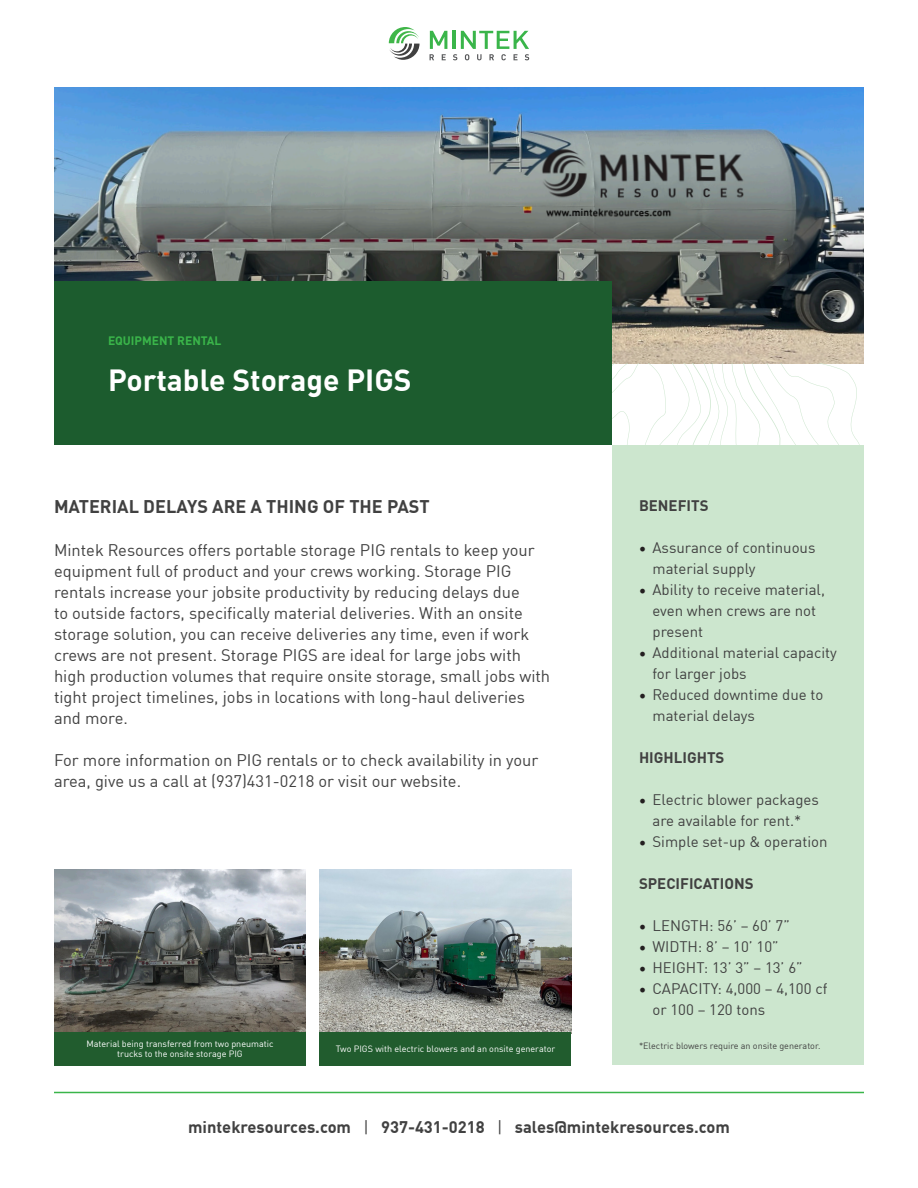
<style>
.page{position:relative;width:918px;height:1188px;background:#fff}
.page>*{position:absolute;margin:0;border:0;box-sizing:border-box;transform-origin:0 0}
.t1{font:700 30px "DIN Offc";color:#fff}
.t2{font:700 18px "DIN Offc";color:#414141}
.t3{font:16.5px/21px "DIN Offc";color:#414141}
.t4{font:700 16.5px "DIN Offc";color:#414141}
.t5{font:15px/21px "DIN Offc";color:#414141}
.t6{font:700 15px "DIN Offc";color:#414141}
.t7{font:700 12px "DIN Offc";color:#3ab54a}
.t8{font:9px "DIN Offc";color:#fff}
.t9{font:9px "DIN Offc";color:#414141}
.s1{font-family:"Minion Pro";font-size:18px;color:#231f20}
.s2{font-weight:400}
</style>
<div class="page">
<img style="left:54px;top:87px;width:810px;height:276px">
<svg style="left:389px;top:27px;width:31px;height:33px"></svg>
<svg style="left:430px;top:31px;width:17px;height:29px"></svg>
<svg style="left:453px;top:31px;width:76px;height:29px"></svg>
<svg style="left:612px;top:363px;width:252px;height:82px"></svg>
<hr style="left:54px;top:1092px;width:810px;height:1px;background:#3ab54a">
<div style="left:54px;top:281px;width:558px;height:164px;background:#1c5c2e"></div>
<div style="left:612px;top:446px;width:252px;height:619px;background:#cce6ce"></div>
<img style="left:54px;top:869px;width:252px;height:163px">
<img style="left:320px;top:869px;width:251px;height:163px">
<div style="left:54px;top:1032px;width:252px;height:33px;background:#215c2e"></div>
<div style="left:320px;top:1032px;width:252px;height:33px;background:#215c2e"></div>
<p class="t7" style="left:108px;top:332px;width:115px">EQUIPMENT RENTAL</p>
<p class="t1" style="left:108px;top:361px;width:305px">Portable Storage PIGS</p>
<p class="t2" style="left:54px;top:495px;width:377px">MATERIAL DELAYS ARE A THING OF THE PAST</p>
<p class="t3" style="left:54px;top:539px;width:498px">Mintek Resources offers portable storage PIG rentals to keep your equipment full of product and your crews working. Storage PIG rentals increase your jobsite productivity by reducing delays due<br>to outside factors, specifically material deliveries. With an onsite storage solution, you can receive deliveries any time, even if work crews are not present. Storage PIGS are ideal for large jobs with high production volumes that require onsite storage, small jobs with tight project timelines, jobs in locations with long-haul deliveries and more.</p>
<p class="t3" style="left:54px;top:749px;width:486px">For more information on PIG rentals or to check availability in your area, give us a call at (937)431-0218 or visit our website.</p>
<p class="t6" style="left:639px;top:496px;width:71px">BENEFITS</p>
<p class="t5" style="left:652px;top:537px;width:165px;text-indent:-14px"><span class="s1">•</span> Assurance of continuous material supply</p>
<p class="t5" style="left:652px;top:579px;width:174px;text-indent:-14px"><span class="s1">•</span> Ability to receive material, even when crews are not present</p>
<p class="t5" style="left:652px;top:642px;width:186px;text-indent:-14px"><span class="s1">•</span> Additional material capacity for larger jobs</p>
<p class="t5" style="left:652px;top:684px;width:172px;text-indent:-14px"><span class="s1">•</span> Reduced downtime due to material delays</p>
<p class="t6" style="left:639px;top:748px;width:87px">HIGHLIGHTS</p>
<p class="t5" style="left:639px;top:789px;width:181px;text-align:center"><span class="s1">•</span> Electric blower packages are available for rent.*</p>
<p class="t5" style="left:639px;top:831px;width:190px"><span class="s1">•</span> Simple set-up &amp; operation</p>
<p class="t6" style="left:639px;top:874px;width:116px">SPECIFICATIONS</p>
<p class="t5" style="left:639px;top:915px;width:152px"><span class="s1">•</span> LENGTH: 56’ – 60’ 7”</p>
<p class="t5" style="left:639px;top:936px;width:141px"><span class="s1">•</span> WIDTH: 8’ – 10’ 10”</p>
<p class="t5" style="left:639px;top:957px;width:165px"><span class="s1">•</span> HEIGHT: 13’ 3” – 13’ 6”</p>
<p class="t5" style="left:652px;top:978px;width:176px;text-indent:-14px"><span class="s1">•</span> CAPACITY: 4,000 – 4,100 cf or 100 – 120 tons</p>
<p class="t8" style="left:86px;top:1038px;width:189px">Material being transferred from two pneumatic</p>
<p class="t9" style="left:639px;top:1040px;width:183px">*Electric blowers require an onsite generator.</p>
<p class="t8" style="left:117px;top:1048px;width:127px">trucks to the onsite storage PIG</p>
<p class="t8" style="left:336px;top:1043px;width:221px">Two PIGS with electric blowers and an onsite generator</p>
<p class="t4" style="left:188px;top:1116px;width:543px">mintekresources.com <span class="s2">|</span> 937-431-0218 <span class="s2">|</span> sales@mintekresources.com</p>
</div>
